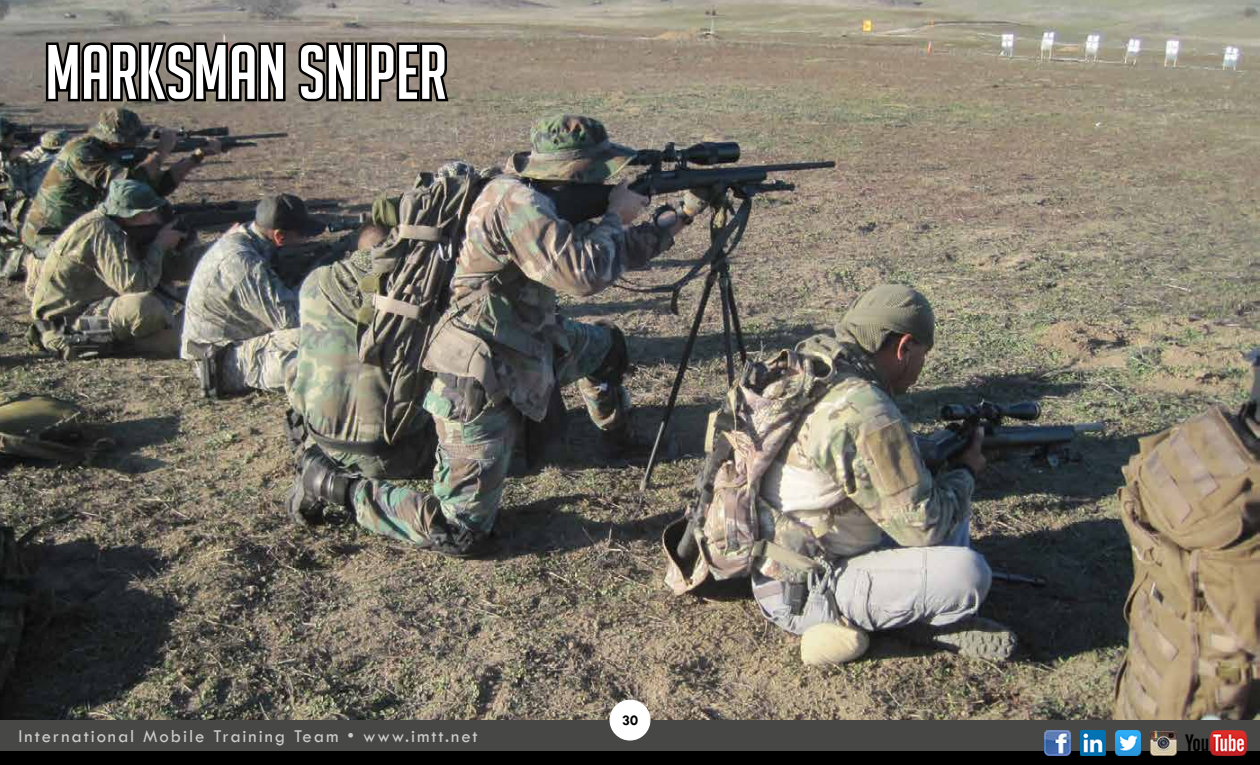
<style>
.page{position:relative;width:1260px;height:765px;background:#fff}
.page>*{position:absolute;margin:0;border:0;box-sizing:border-box;transform-origin:0 0}
.t1{font:75px "Big Noodle Titling";color:#fff}
.t2{font:18.75px "Tw Cen";letter-spacing:.1em;color:#ccc}
.t3{font:700 15px "Tw Cen";color:#000}
</style>
<div class="page">
<img style="left:0;top:0;width:1260px;height:720px">
<svg style="left:43px;top:11px;width:245px;height:94px;background:#504e49"></svg>
<svg style="left:296px;top:31px;width:60px;height:74px;background:#48433e"></svg>
<div style="left:355px;top:42px;width:12px;height:59px;border:5px solid #000"></div>
<svg style="left:367px;top:40px;width:85px;height:64px;background:#3f3a35"></svg>
<div style="left:0;top:720px;width:1260px;height:45px;background:#474746"></div>
<div style="left:0;top:751px;width:1260px;height:14px;background:#000"></div>
<img style="left:1080px;top:730px;width:26px;height:26px">
<img style="left:1115px;top:730px;width:26px;height:26px">
<img style="left:1151px;top:730px;width:25px;height:26px">
<img style="left:1186px;top:730px;width:61px;height:26px">
<img style="left:1045px;top:730px;width:25px;height:26px">
<div style="left:610px;top:700px;width:40px;height:40px;background:#fff;border-radius:50%"></div>
<div style="left:610px;top:700px;width:40px;height:41px;border:1px solid #fff;border-radius:50%"></div>
<h1 class="t1" style="left:45px;top:32px;width:404px">MARKSMAN SNIPER</h1>
<p class="t2" style="left:19px;top:725px;width:461px">International Mobile Training Team • www.imtt.net</p>
<p class="t3" style="left:622px;top:711px;width:17px">30</p>
</div>
